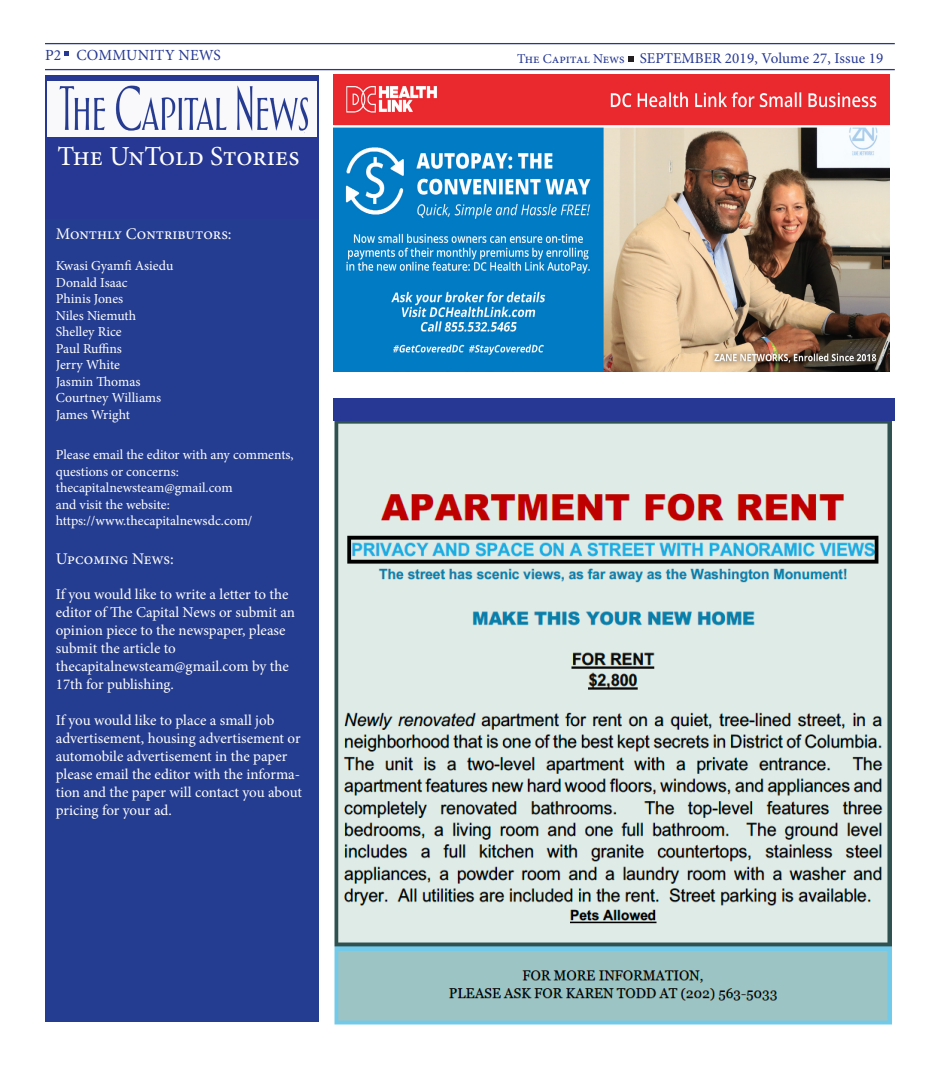
<style>
.page{position:relative;width:940px;height:1076px;background:#fff}
.page>*{position:absolute;margin:0;border:0;box-sizing:border-box;transform-origin:0 0}
.t1{font:27.5px "Minion Pro";letter-spacing:-.005em;color:#fff}
.t2{font:16.25px "Minion Pro";color:#fff}
.t3{font:15.5px "Minion Pro";letter-spacing:.01em;color:#263893}
.t4{font:15px/18px "Minion Pro";letter-spacing:-.01em;color:#fff}
.t5{font:15px "Minion Pro";color:#263893}
.t6{font:13.75px "Minion Pro";letter-spacing:-.02em;color:#fff}
.s1{font-size:13.5px}
</style>
<div class="page">
<hr style="left:45px;top:43px;width:849px;height:1px;background:#263893">
<hr style="left:45px;top:69px;width:849px;height:1px;background:#263893">
<svg style="left:65px;top:51px;width:4px;height:5px"></svg>
<div style="left:45px;top:218px;width:273px;height:804px;background:#253d90"></div>
<div style="left:45px;top:75px;width:273px;height:144px;background:#263893"></div>
<svg style="left:628px;top:56px;width:6px;height:6px"></svg>
<img style="left:48px;top:81px;width:268px;height:55px">
<div style="left:333px;top:398px;width:562px;height:633px;background:#263893"></div>
<img style="left:333px;top:421px;width:562px;height:610px">
<img style="left:333px;top:74px;width:556px;height:297px">
<p class="t3" style="left:45px;top:44px;width:177px">P2 COMMUNITY NEWS</p>
<p class="t1" style="left:57px;top:138px;width:244px">The UnTold Stories</p>
<p class="t2" style="left:56px;top:223px;width:177px">Monthly Contributors:</p>
<p class="t6" style="left:56px;top:257px;width:119px">Kwasi Gyamfi Asiedu</p>
<p class="t6" style="left:56px;top:273px;width:73px">Donald Isaac</p>
<p class="t6" style="left:56px;top:290px;width:69px">Phinis Jones</p>
<p class="t6" style="left:56px;top:306px;width:82px">Niles Niemuth</p>
<p class="t6" style="left:56px;top:323px;width:67px">Shelley Rice</p>
<p class="t6" style="left:56px;top:339px;width:68px">Paul Ruffins</p>
<p class="t6" style="left:56px;top:356px;width:66px">Jerry White</p>
<p class="t6" style="left:56px;top:372px;width:86px">Jasmin Thomas</p>
<p class="t6" style="left:56px;top:389px;width:107px">Courtney Williams</p>
<p class="t6" style="left:56px;top:405px;width:76px">James Wright</p>
<p class="t6" style="left:56px;top:445px;width:239px">Please email the editor with any comments,</p>
<p class="t6" style="left:56px;top:462px;width:125px">questions or concerns:</p>
<p class="t6" style="left:56px;top:478px;width:178px">thecapitalnewsteam@gmail.com</p>
<p class="t6" style="left:56px;top:495px;width:115px">and visit the website:</p>
<p class="t6" style="left:56px;top:511px;width:198px">https://www.thecapitalnewsdc.com/</p>
<p class="t2" style="left:56px;top:548px;width:119px">Upcoming News:</p>
<p class="t4" style="left:56px;top:585px;width:241px">If you would like to write a letter to the editor of The Capital News or submit an opinion piece to the newspaper, please submit the article to thecapitalnewsteam@gmail.com by the<br>17th for publishing.</p>
<p class="t4" style="left:56px;top:711px;width:248px">If you would like to place a small job advertisement, housing advertisement or automobile advertisement in the paper please email the editor with the informa&shy;tion and the paper will contact you about pricing for your ad.</p>
<p class="t5" style="left:517px;top:48px;width:368px"><span class="s1">The Capital News</span> SEPTEMBER 2019, Volume 27, Issue 19</p>
</div>
